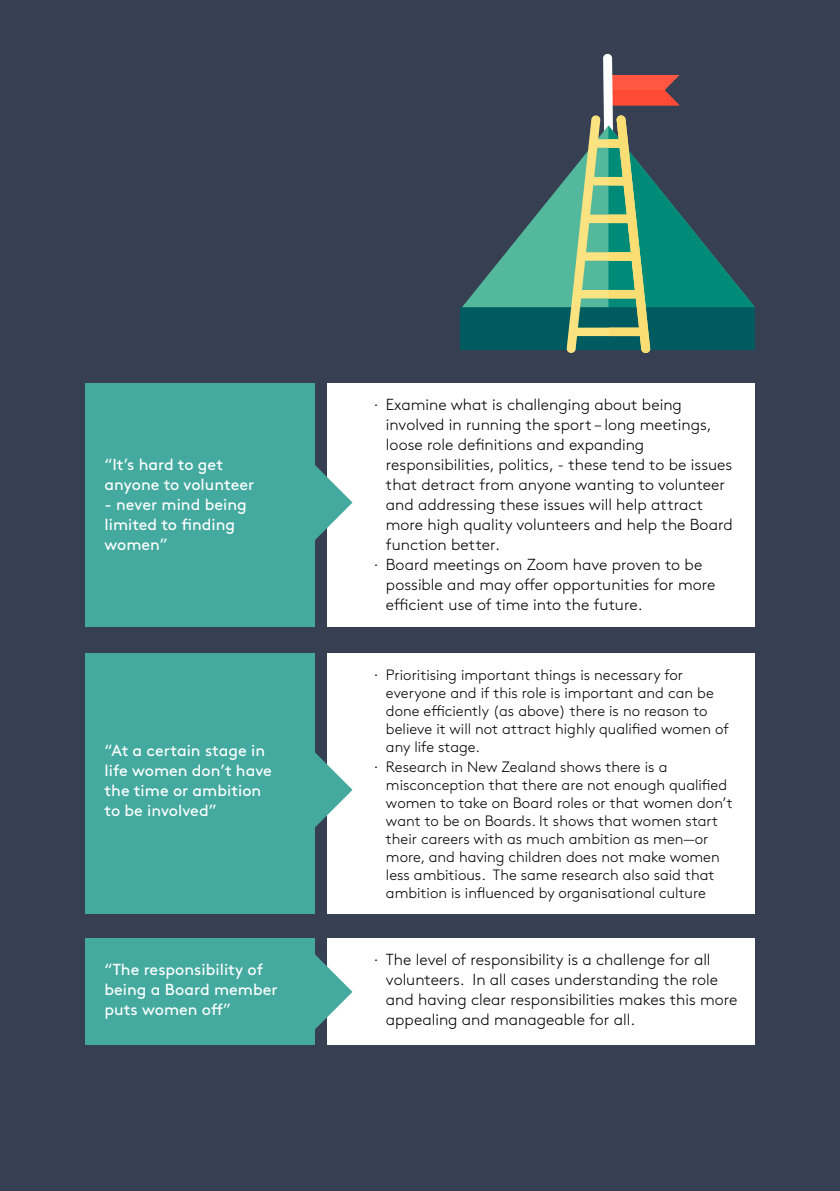
<style>
.page{position:relative;width:840px;height:1191px;background:#fff}
.page>*{position:absolute;margin:0;border:0;box-sizing:border-box;transform-origin:0 0}
.t1{font:300 16px/20px "Brown Std";color:#000}
.t2{font:16px/20px "Brown Std";color:#fff}
.t3{font:300 15px/18px "Brown Std";color:#000}
.s1{font-family:"The Sans B W3"}
.s2{font-family:"The Sans B W3";font-size:16px}
</style>
<div class="page">
<div style="left:0;top:0;width:839px;height:1191px;background:#364052"></div>
<div style="left:85px;top:383px;width:229px;height:243px;background:#44aa9f"></div>
<div style="left:85px;top:653px;width:229px;height:261px;background:#44aa9f"></div>
<div style="left:85px;top:938px;width:229px;height:107px;background:#44aa9f"></div>
<div style="left:327px;top:383px;width:427px;height:243px;background:#fff"></div>
<div style="left:327px;top:653px;width:427px;height:261px;background:#fff"></div>
<div style="left:327px;top:938px;width:427px;height:107px;background:#fff"></div>
<svg style="left:314px;top:953px;width:38px;height:77px"></svg>
<svg style="left:314px;top:751px;width:38px;height:77px"></svg>
<svg style="left:314px;top:464px;width:38px;height:77px"></svg>
<div style="left:460px;top:307px;width:294px;height:42px;background:#005b60"></div>
<svg style="left:462px;top:178px;width:104px;height:129px"></svg>
<svg style="left:566px;top:54px;width:188px;height:299px"></svg>
<p class="t2" style="left:104px;top:454px;width:151px">“It’s hard to get anyone to volunteer</p>
<p class="t2" style="left:104px;top:494px;width:144px">- never mind being limited to finding women”</p>
<p class="t2" style="left:104px;top:740px;width:169px">“At a certain stage in life women don’t have the time or ambition to be involved”</p>
<p class="t2" style="left:104px;top:959px;width:174px">“The responsibility of being a Board member puts women off”</p>
<p class="t1" style="left:374px;top:394px;width:309px"><span class="s1">·</span> Examine what is challenging about being</p>
<p class="t1" style="left:386px;top:414px;width:327px">involved in running the sport – long meetings,</p>
<p class="t1" style="left:386px;top:434px;width:260px">loose role definitions and expanding</p>
<p class="t1" style="left:386px;top:454px;width:348px">responsibilities, politics, - these tend to be issues</p>
<p class="t1" style="left:386px;top:474px;width:340px">that detract from anyone wanting to volunteer</p>
<p class="t1" style="left:386px;top:494px;width:318px">and addressing these issues will help attract</p>
<p class="t1" style="left:386px;top:514px;width:348px">more high quality volunteers and help the Board</p>
<p class="t1" style="left:386px;top:534px;width:115px">function better.</p>
<p class="t1" style="left:374px;top:554px;width:329px"><span class="s1">·</span> Board meetings on Zoom have proven to be</p>
<p class="t1" style="left:386px;top:574px;width:331px">possible and may offer opportunities for more</p>
<p class="t1" style="left:386px;top:594px;width:258px">efficient use of time into the future.</p>
<p class="t3" style="left:386px;top:666px;width:344px;text-indent:-11px"><span class="s2">·</span> Prioritising important things is necessary for everyone and if this role is important and can be done efficiently (as above) there is no reason to believe it will not attract highly qualified women of any life stage.</p>
<p class="t3" style="left:386px;top:758px;width:348px;text-indent:-11px"><span class="s2">·</span> Research in New Zealand shows there is a misconception that there are not enough qualified women to take on Board roles or that women don’t want to be on Boards. It shows that women start their careers with as much ambition as men—or more, and having children does not make women less ambitious. The same research also said that ambition is influenced by organisational culture</p>
<p class="t1" style="left:386px;top:950px;width:353px;text-indent:-11px"><span class="s1">·</span> The level of responsibility is a challenge for all volunteers. In all cases understanding the role and having clear responsibilities makes this more appealing and manageable for all.</p>
</div>
